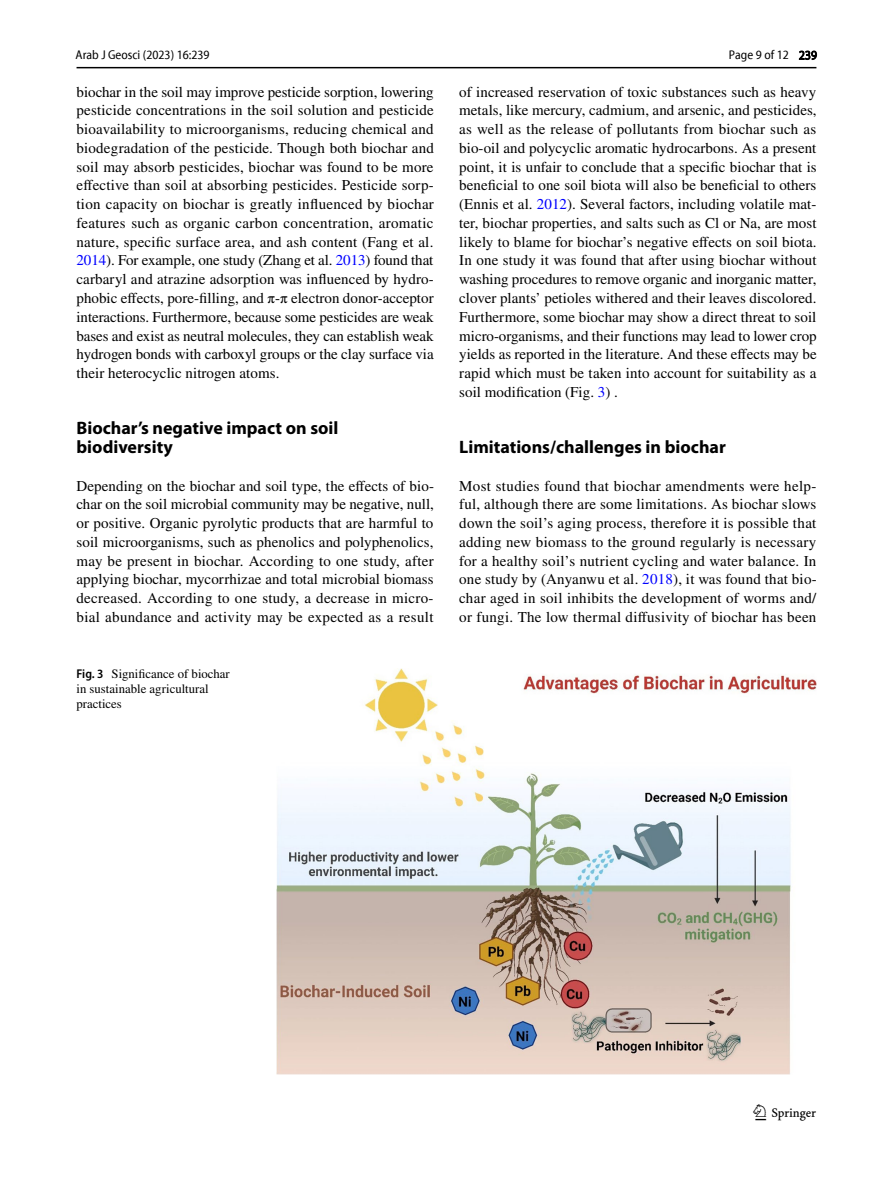
<style>
.page{position:relative;width:893px;height:1187px;background:#fff}
.page>*{position:absolute;margin:0;border:0;box-sizing:border-box;transform-origin:0 0}
.t1{font:22.5px "Springnew Regular 3";color:#000}
.t2{font:700 18px/18.8px "Myriad Pro";color:#000}
.t3{font:15px/18.8px "STIX";letter-spacing:.01em;color:#000;text-align:justify}
.t4{font:12.75px/15px "STIX";color:#000}
.t5{font:semi-condensed 12.75px "Myriad Pro Unic";color:#000}
.s1{color:#00f}
.s2{font-family:"Myriad Pro";font-weight:600;font-stretch:semi-condensed}
</style>
<div class="page">
<hr style="left:77px;top:67px;width:739px;height:1px;background:#000">
<img style="left:276px;top:668px;width:540px;height:405px">
<p class="t5" style="left:76px;top:50px;width:135px">Arab J Geosci (2023) 16:239</p>
<p class="t5" style="left:729px;top:50px;width:90px">Page 9 of 12 239</p>
<p class="t3" style="left:77px;top:83px;width:359px">biochar in the soil may improve pesticide sorption, lowering pesticide concentrations in the soil solution and pesticide bioavailability to microorganisms, reducing chemical and biodegradation of the pesticide. Though both biochar and soil may absorb pesticides, biochar was found to be more effective than soil at absorbing pesticides. Pesticide sorp&shy;tion capacity on biochar is greatly influenced by biochar features such as organic carbon concentration, aromatic nature, specific surface area, and ash content (Fang et al.<br><span class="s1">2014</span>). For example, one study (Zhang et al. <span class="s1">2013</span>) found that carbaryl and atrazine adsorption was influenced by hydro&shy;phobic effects, pore-filling, and π-π electron donor-acceptor interactions. Furthermore, because some pesticides are weak bases and exist as neutral molecules, they can establish weak hydrogen bonds with carboxyl groups or the clay surface via their heterocyclic nitrogen atoms.</p>
<p class="t2" style="left:77px;top:418px;width:263px">Biochar’s negative impact on soil biodiversity</p>
<p class="t3" style="left:77px;top:477px;width:359px">Depending on the biochar and soil type, the effects of bio&shy;char on the soil microbial community may be negative, null, or positive. Organic pyrolytic products that are harmful to soil microorganisms, such as phenolics and polyphenolics, may be present in biochar. According to one study, after applying biochar, mycorrhizae and total microbial biomass decreased. According to one study, a decrease in micro&shy;bial abundance and activity may be expected as a result</p>
<p class="t4" style="left:77px;top:666px;width:155px"><span class="s2">Fig. 3</span> Significance of biochar in sustainable agricultural practices</p>
<p class="t3" style="left:459px;top:83px;width:359px">of increased reservation of toxic substances such as heavy metals, like mercury, cadmium, and arsenic, and pesticides, as well as the release of pollutants from biochar such as bio-oil and polycyclic aromatic hydrocarbons. As a present point, it is unfair to conclude that a specific biochar that is beneficial to one soil biota will also be beneficial to others (Ennis et al. <span class="s1">2012</span>). Several factors, including volatile mat&shy;ter, biochar properties, and salts such as Cl or Na, are most likely to blame for biochar’s negative effects on soil biota.<br>In one study it was found that after using biochar without washing procedures to remove organic and inorganic matter, clover plants’ petioles withered and their leaves discolored.<br>Furthermore, some biochar may show a direct threat to soil micro-organisms, and their functions may lead to lower crop yields as reported in the literature. And these effects may be rapid which must be taken into account for suitability as a soil modification (Fig. <span class="s1">3</span>) .</p>
<p class="t2" style="left:459px;top:437px;width:268px">Limitations/challenges in biochar</p>
<p class="t3" style="left:459px;top:477px;width:359px">Most studies found that biochar amendments were help&shy;ful, although there are some limitations. As biochar slows down the soil’s aging process, therefore it is possible that adding new biomass to the ground regularly is necessary for a healthy soil’s nutrient cycling and water balance. In one study by (Anyanwu et al. <span class="s1">2018</span>), it was found that bio&shy;char aged in soil inhibits the development of worms and/ or fungi. The low thermal diffusivity of biochar has been</p>
<h1 class="t1" style="left:755px;top:1104px;width:62px">1 3</h1>
</div>
